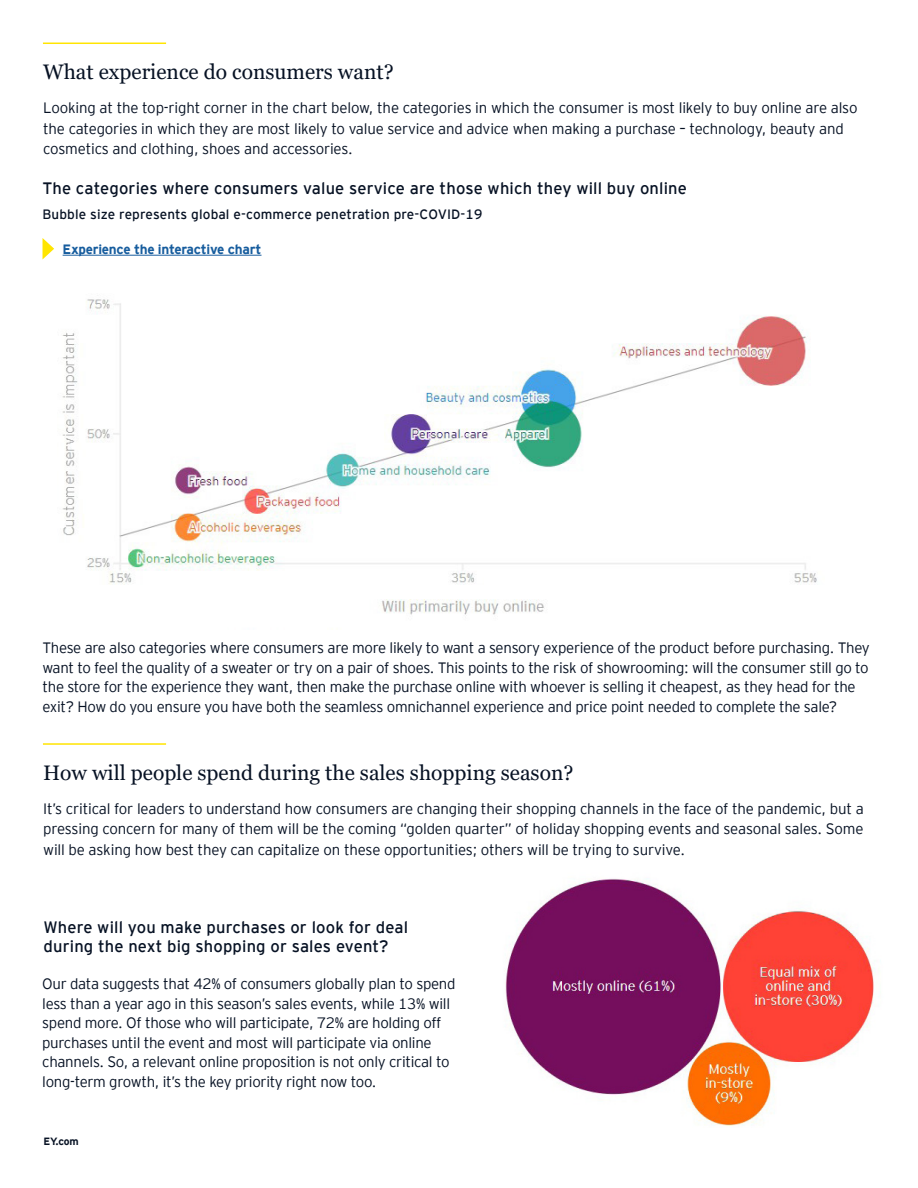
<style>
.page{position:relative;width:918px;height:1188px;background:#fff}
.page>*{position:absolute;margin:0;border:0;box-sizing:border-box;transform-origin:0 0}
.Standfirst{font:21px "Georgia";color:#071224}
.t1{font:16.5px/19px "EY Interstate";letter-spacing:.01em;color:#071224}
.Body_copy_italic{font:300 15px/19.5px "EY Interstate";letter-spacing:-.02em;color:#071224}
.t2{font:13.5px "EY Interstate";letter-spacing:.01em;color:#071224}
.t3{font:700 13.5px "EY Interstate";letter-spacing:-.02em;color:#175d9e}
.Document_title_Addit{font:700 10.5px "EY Interstate";color:#071224}
</style>
<div class="page">
<hr style="left:43px;top:43px;width:123px;height:1px;background:#ffe501">
<hr style="left:43px;top:743px;width:123px;height:2px;background:#ffe501">
<img style="left:62px;top:299px;width:755px;height:316px">
<svg style="left:43px;top:238px;width:11px;height:21px"></svg>
<hr style="left:63px;top:255px;width:199px;height:1px;background:#175d9e">
<img style="left:505px;top:878px;width:370px;height:248px">
<p class="Standfirst" style="left:43px;top:59px;width:352px">What experience do consumers want?</p>
<p class="Body_copy_italic" style="left:43px;top:97px;width:816px;line-height:20.2px">Looking at the top-right corner in the chart below, the categories in which the consumer is most likely to buy online are also the categories in which they are most likely to value service and advice when making a purchase – technology, beauty and cosmetics and clothing, shoes and accessories.</p>
<p class="t1" style="left:43px;top:178px;width:646px">The categories where consumers value service are those which they will buy online</p>
<p class="t2" style="left:43px;top:204px;width:441px">Bubble size represents global e-commerce penetration pre-COVID-19</p>
<p class="t3" style="left:63px;top:239px;width:200px">Experience the interactive chart</p>
<p class="Body_copy_italic" style="left:43px;top:637px;width:829px">These are also categories where consumers are more likely to want a sensory experience of the product before purchasing. They want to feel the quality of a sweater or try on a pair of shoes. This points to the risk of showrooming: will the consumer still go to the store for the experience they want, then make the purchase online with whoever is selling it cheapest, as they head for the exit? How do you ensure you have both the seamless omnichannel experience and price point needed to complete the sale?</p>
<p class="Standfirst" style="left:43px;top:760px;width:532px">How will people spend during the sales shopping season?</p>
<p class="Body_copy_italic" style="left:43px;top:798px;width:822px;line-height:20.2px;text-align:justify">It’s critical for leaders to understand how consumers are changing their shopping channels in the face of the pandemic, but a pressing concern for many of them will be the coming “golden quarter” of holiday shopping events and seasonal sales. Some will be asking how best they can capitalize on these opportunities; others will be trying to survive.</p>
<p class="t1" style="left:44px;top:916px;width:366px">Where will you make purchases or look for deal during the next big shopping or sales event?</p>
<p class="Body_copy_italic" style="left:42px;top:973px;width:415px">Our data suggests that 42% of consumers globally plan to spend less than a year ago in this season’s sales events, while 13% will spend more. Of those who will participate, 72% are holding off purchases until the event and most will participate via online channels. So, a relevant online proposition is not only critical to long-term growth, it’s the key priority right now too.</p>
<p class="Document_title_Addit" style="left:44px;top:1133px;width:36px">EY.com</p>
</div>
